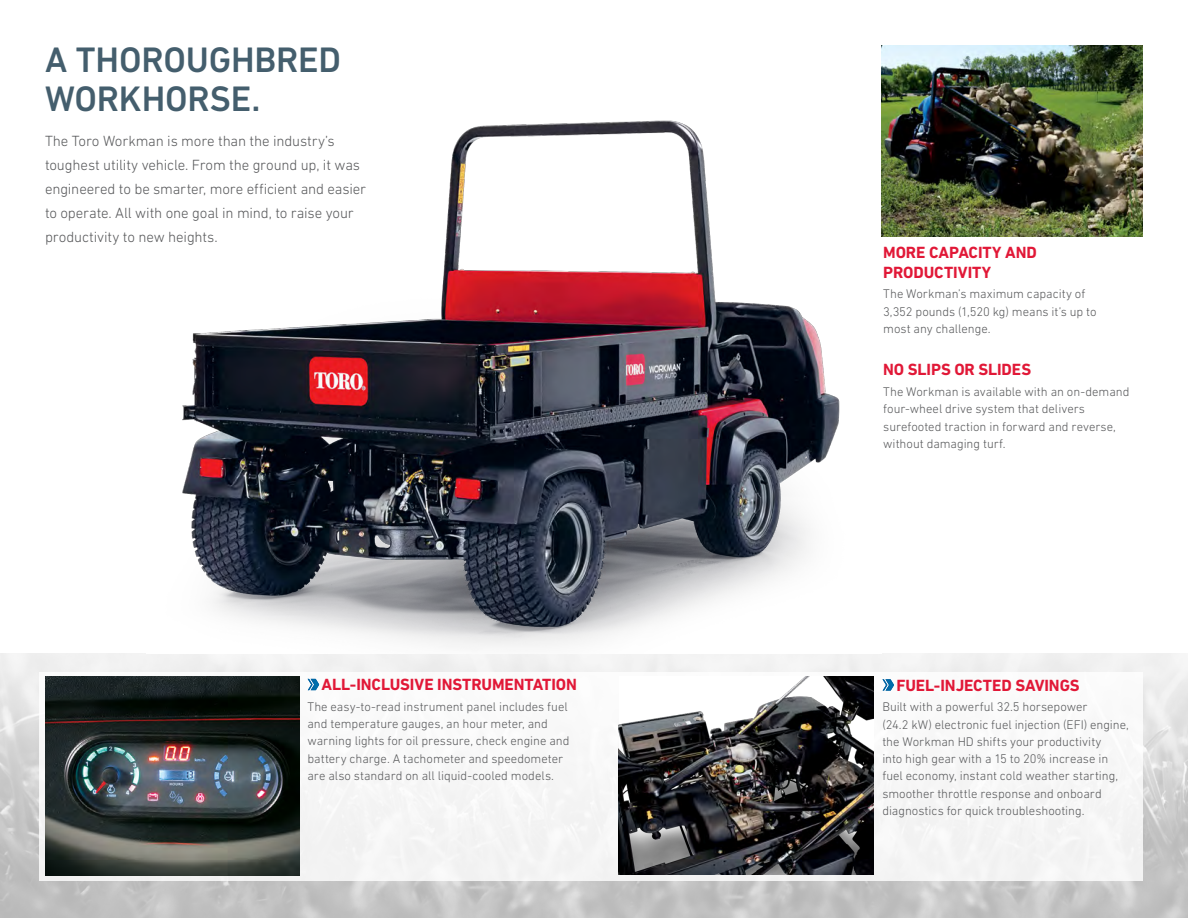
<style>
.page{position:relative;width:1188px;height:918px;background:#fff}
.page>*{position:absolute;margin:0;border:0;box-sizing:border-box;transform-origin:0 0}
.t1{font:500 36px/39px "DIN Next LT Pro";letter-spacing:-.005em;color:#445e6d}
.t2{font:700 16.5px/19.5px "DIN Next LT Pro";letter-spacing:-.005em;color:#e11837}
.t3{font:300 15px/24px "DIN Next LT Pro";letter-spacing:-.01em;color:#58595b}
.t4{font:300 12.75px/17.2px "DIN Next LT Pro";color:#58595b}
</style>
<div class="page">
<img style="left:0;top:653px;width:1188px;height:265px">
<div style="left:40px;top:672px;width:1103px;height:209px;background:#f7f7f7"></div>
<svg style="left:308px;top:679px;width:11px;height:11px"></svg>
<img style="left:45px;top:677px;width:255px;height:198px">
<img style="left:182px;top:72px;width:700px;height:574px">
<svg style="left:882px;top:679px;width:12px;height:12px"></svg>
<img style="left:619px;top:677px;width:255px;height:198px">
<img style="left:882px;top:45px;width:261px;height:192px">
<h1 class="t1" style="left:45px;top:40px;width:298px">A THOROUGHBRED<br>WORKHORSE.</h1>
<p class="t3" style="left:45px;top:129px;width:323px">The Toro Workman is more than the industry’s toughest utility vehicle. From the ground up, it was engineered to be smarter, more efficient and easier to operate. All with one goal in mind, to raise your productivity to new heights.</p>
<p class="t2" style="left:322px;top:675px;width:257px">ALL-INCLUSIVE INSTRUMENTATION</p>
<p class="t4" style="left:308px;top:698px;width:264px">The easy-to-read instrument panel includes fuel and temperature gauges, an hour meter, and warning lights for oil pressure, check engine and battery charge. A tachometer and speedometer are also standard on all liquid-cooled models.</p>
<p class="t2" style="left:883px;top:243px;width:155px">MORE CAPACITY AND<br>PRODUCTIVITY</p>
<p class="t4" style="left:883px;top:285px;width:215px">The Workman’s maximum capacity of<br>3,352 pounds (1,520 kg) means it’s up to most any challenge.</p>
<p class="t2" style="left:883px;top:360px;width:149px">NO SLIPS OR SLIDES</p>
<p class="t4" style="left:883px;top:383px;width:248px">The Workman is available with an on-demand four-wheel drive system that delivers surefooted traction in forward and reverse, without damaging turf.</p>
<p class="t2" style="left:896px;top:675px;width:185px">FUEL-INJECTED SAVINGS</p>
<p class="t4" style="left:882px;top:698px;width:248px">Built with a powerful 32.5 horsepower<br>(24.2 kW) electronic fuel injection (EFI) engine, the Workman HD shifts your productivity<br>into high gear with a 15 to 20% increase in fuel economy, instant cold weather starting, smoother throttle response and onboard diagnostics for quick troubleshooting.</p>
</div>
